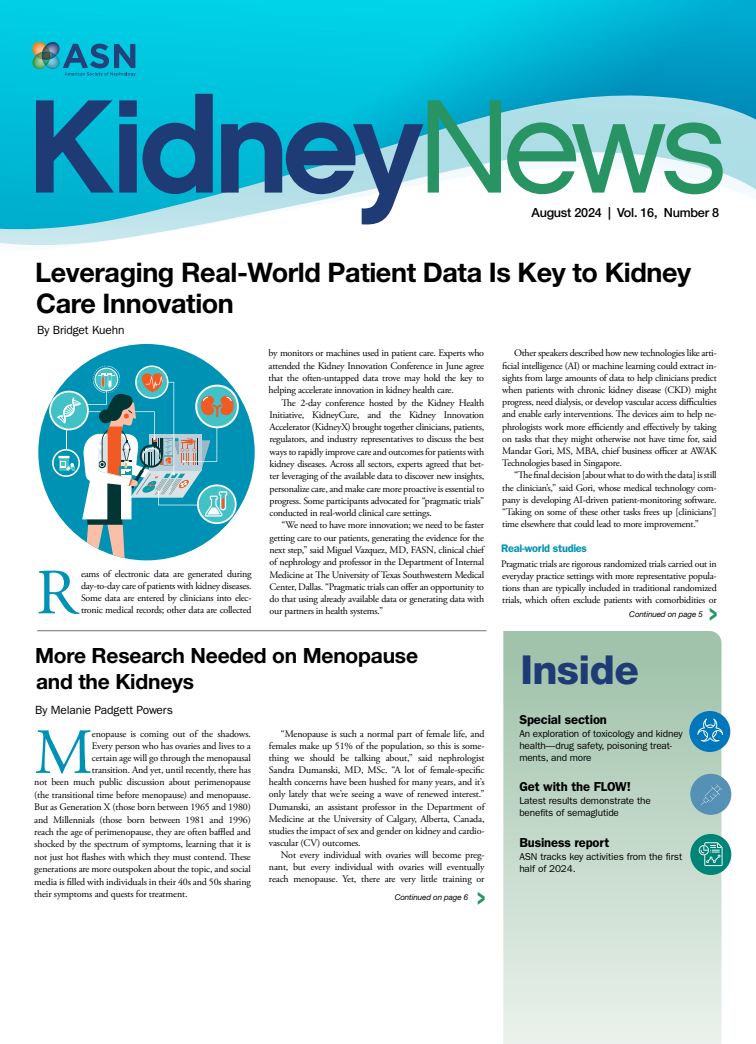
<style>
.page{position:relative;width:756px;height:1044px;background:#fff}
.page>*{position:absolute;margin:0;border:0;box-sizing:border-box;transform-origin:0 0}
.Body_1_-_Drop_cap{font:64.3px "Adobe Garamond Pro";color:#0092b5}
.t1{font:800 40px "Helvetica Neue LT Std";letter-spacing:-.015em;color:#1f3b75}
.Cover_Header_1{font:700 27px/31px "Helvetica Neue LT Std";letter-spacing:-.015em;color:#000}
.t2{font:600 26.7px "ITC Franklin Gothic Std";color:#289463;scale:.53 1}
.Cover_Header_2{font:700 21px/26px "Helvetica Neue LT Std";letter-spacing:-.01em;color:#000}
.TOC_Head{font:600 13px "ITC Franklin Gothic Std";letter-spacing:-.01em;color:#000}
.Date_Volume{font:500 12.6px "Helvetica Neue LT Std";letter-spacing:-.02em;color:#000}
.Byline{font:11.9px "ITC Franklin Gothic Std";letter-spacing:-.01em;color:#000}
.Subhead{font:600 11px "ITC Franklin Gothic Std";letter-spacing:-.025em;color:#0092b5}
.Body_-_Indented{font:10px/12.3px "Adobe Garamond Pro";letter-spacing:-.025em;color:#000;text-align:justify}
.Body_1_-_Drop_cap-2{font:10px/12px "Adobe Garamond Pro";letter-spacing:-.015em;color:#000;text-align:justify}
.Body_-_No_Indent{font:10px/12.2px "Adobe Garamond Pro";letter-spacing:-.025em;color:#000;text-align:justify}
.TOC_Body{font:10px/12px "ITC Franklin Gothic Std";letter-spacing:-.015em;color:#000}
.Continued_1{font:italic 8px "Helvetica Neue LT Std";letter-spacing:-.01em;color:#000}
</style>
<div class="page">
<svg style="left:0;top:0;width:756px;height:245px"></svg>
<svg style="left:428px;top:100px;width:295px;height:94px"></svg>
<svg style="left:36px;top:94px;width:387px;height:131px;background:#3697b9"></svg>
<svg style="left:32px;top:42px;width:104px;height:34px;background:#1d97b1"></svg>
<hr style="left:37px;top:630px;width:449px;height:1px;background:#717275">
<svg style="left:503px;top:631px;width:219px;height:413px;background:#c3d9ca"></svg>
<div style="left:689px;top:711px;width:41px;height:41px;background:#0076bb;border-radius:50%"></div>
<div style="left:690px;top:774px;width:41px;height:41px;background:#5590b5;border-radius:50%"></div>
<div style="left:690px;top:834px;width:41px;height:41px;background:#008478;border-radius:50%"></div>
<div style="left:38px;top:344px;width:217px;height:216px;background:#0092b5;border-radius:50%"></div>
<svg style="left:47px;top:364px;width:195px;height:196px"></svg>
<svg style="left:697px;top:719px;width:26px;height:23px"></svg>
<svg style="left:699px;top:842px;width:24px;height:24px"></svg>
<svg style="left:701px;top:784px;width:21px;height:21px"></svg>
<p class="Date_Volume" style="left:532px;top:205px;width:189px">August 2024 | Vol. 16, Number 8</p>
<p class="Cover_Header_1" style="left:35px;top:256px;width:658px">Leveraging Real-World Patient Data Is Key to Kidney<br>Care Innovation</p>
<p class="Byline" style="left:37px;top:323px;width:89px">By Bridget Kuehn</p>
<p class="Body_1_-_Drop_cap" style="left:36px;top:554px;width:43px">R</p>
<p class="Body_1_-_Drop_cap-2" style="left:81px;top:568px;width:172px">eams of electronic data are generated during day-to-day care of patients with kidney diseases.<br>Some data are entered by clinicians into elec&shy;tronic medical records; other data are collected</p>
<p class="Body_1_-_Drop_cap-2" style="left:269px;top:347px;width:217px;line-height:12.3px">by monitors or machines used in patient care. Experts who attended the Kidney Innovation Conference in June agree that the often-untapped data trove may hold the key to helping accelerate innovation in kidney health care.</p>
<p class="Body_-_Indented" style="left:270px;top:397px;width:216px;text-indent:12px">The 2-day conference hosted by the Kidney Health Initiative, KidneyCure, and the Kidney Innovation Accelerator (KidneyX) brought together clinicians, patients, regulators, and industry representatives to discuss the best ways to rapidly improve care and outcomes for patients with kidney diseases. Across all sectors, experts agreed that bet&shy;ter leveraging of the available data to discover new insights, personalize care, and make care more proactive is essential to progress. Some participants advocated for “pragmatic trials” conducted in real-world clinical care settings.</p>
<p class="Body_-_Indented" style="left:270px;top:519px;width:216px;text-indent:12px">“We need to have more innovation; we need to be faster getting care to our patients, generating the evidence for the next step,” said Miguel Vazquez, MD, FASN, clinical chief of nephrology and professor in the Department of Internal Medicine at The University of Texas Southwestern Medical Center, Dallas. “Pragmatic trials can offer an opportunity to do that using already available data or generating data with our partners in health systems.”</p>
<p class="Cover_Header_2" style="left:35px;top:642px;width:384px">More Research Needed on Menopause and the Kidneys</p>
<p class="Byline" style="left:35px;top:703px;width:139px">By Melanie Padgett Powers</p>
<p class="Body_1_-_Drop_cap" style="left:34px;top:714px;width:60px">M</p>
<p class="Body_1_-_Drop_cap-2" style="left:92px;top:728px;width:160px">enopause is coming out of the shadows.</p>
<p class="Body_1_-_Drop_cap-2" style="left:92px;top:740px;width:160px">Every person who has ovaries and lives to a</p>
<p class="Body_1_-_Drop_cap-2" style="left:92px;top:752px;width:160px">certain age will go through the menopausal</p>
<p class="Body_1_-_Drop_cap-2" style="left:92px;top:764px;width:160px">transition. And yet, until recently, there has</p>
<p class="Body_1_-_Drop_cap-2" style="left:34px;top:776px;width:218px">not been much public discussion about perimenopause</p>
<p class="Body_1_-_Drop_cap-2" style="left:34px;top:789px;width:218px">(the transitional time before menopause) and menopause.</p>
<p class="Body_1_-_Drop_cap-2" style="left:34px;top:801px;width:218px">But as Generation X (those born between 1965 and 1980)</p>
<p class="Body_1_-_Drop_cap-2" style="left:34px;top:814px;width:218px">and Millennials (those born between 1981 and 1996)</p>
<p class="Body_1_-_Drop_cap-2" style="left:34px;top:826px;width:218px">reach the age of perimenopause, they are often baffled and</p>
<p class="Body_1_-_Drop_cap-2" style="left:34px;top:839px;width:218px">shocked by the spectrum of symptoms, learning that it is</p>
<p class="Body_1_-_Drop_cap-2" style="left:34px;top:851px;width:218px">not just hot flashes with which they must contend. These</p>
<p class="Body_1_-_Drop_cap-2" style="left:34px;top:863px;width:218px">generations are more outspoken about the topic, and social</p>
<p class="Body_1_-_Drop_cap-2" style="left:34px;top:876px;width:218px">media is filled with individuals in their 40s and 50s sharing</p>
<p class="Body_1_-_Drop_cap-2" style="left:34px;top:888px;width:155px">their symptoms and quests for treatment.</p>
<p class="Body_-_Indented" style="left:269px;top:728px;width:217px;text-indent:12px">“Menopause is such a normal part of female life, and females make up 51% of the population, so this is some&shy;thing we should be talking about,” said nephrologist Sandra Dumanski, MD, MSc. “A lot of female-specific health concerns have been hushed for many years, and it’s only lately that we’re seeing a wave of renewed interest.” Dumanski, an assistant professor in the Department of Medicine at the University of Calgary, Alberta, Canada, studies the impact of sex and gender on kidney and cardio&shy;vascular (CV) outcomes.</p>
<p class="Body_-_Indented" style="left:269px;top:849px;width:217px;text-indent:12px">Not every individual with ovaries will become preg&shy;nant, but every individual with ovaries will eventually reach menopause. Yet, there are very little training or</p>
<p class="Continued_1" style="left:395px;top:893px;width:75px">Continued on page 6</p>
<p class="t2" style="left:477px;top:881px;width:17px">&gt;</p>
<p class="Body_-_Indented" style="left:502px;top:348px;width:216px;text-indent:12px">Other speakers described how new technologies like arti&shy;ficial intelligence (AI) or machine learning could extract in&shy;sights from large amounts of data to help clinicians predict when patients with chronic kidney disease (CKD) might progress, need dialysis, or develop vascular access difficulties and enable early interventions. The devices aim to help ne&shy;phrologists work more efficiently and effectively by taking on tasks that they might otherwise not have time for, said Mandar Gori, MS, MBA, chief business officer at AWAK Technologies based in Singapore.</p>
<p class="Body_-_Indented" style="left:502px;top:470px;width:216px;text-indent:12px">“The final decision [about what to do with the data] is still the clinician’s,” said Gori, whose medical technology com&shy;pany is developing AI-driven patient-monitoring software. “Taking on some of these other tasks frees up [clinicians’] time elsewhere that could lead to more improvement.”</p>
<p class="Subhead" style="left:501px;top:542px;width:87px">Real-world studies</p>
<p class="Body_-_No_Indent" style="left:501px;top:558px;width:217px">Pragmatic trials are rigorous randomized trials carried out in everyday practice settings with more representative popula&shy;tions than are typically included in traditional randomized trials, which often exclude patients with comorbidities or</p>
<p class="Continued_1" style="left:629px;top:609px;width:75px">Continued on page 5</p>
<p class="t2" style="left:709px;top:597px;width:17px">&gt;</p>
<p class="t1" style="left:520px;top:646px;width:120px">Inside</p>
<p class="TOC_Head" style="left:519px;top:711px;width:89px">Special section</p>
<p class="TOC_Body" style="left:519px;top:727px;width:165px">An exploration of toxicology and kidney health—drug safety, poisoning treat&shy;ments, and more</p>
<p class="TOC_Head" style="left:519px;top:779px;width:113px">Get with the FLOW!</p>
<p class="TOC_Body" style="left:519px;top:795px;width:133px">Latest results demonstrate the benefits of semaglutide</p>
<p class="TOC_Head" style="left:519px;top:835px;width:92px">Business report</p>
<p class="TOC_Body" style="left:519px;top:850px;width:164px">ASN tracks key activities from the first half of 2024.</p>
</div>
